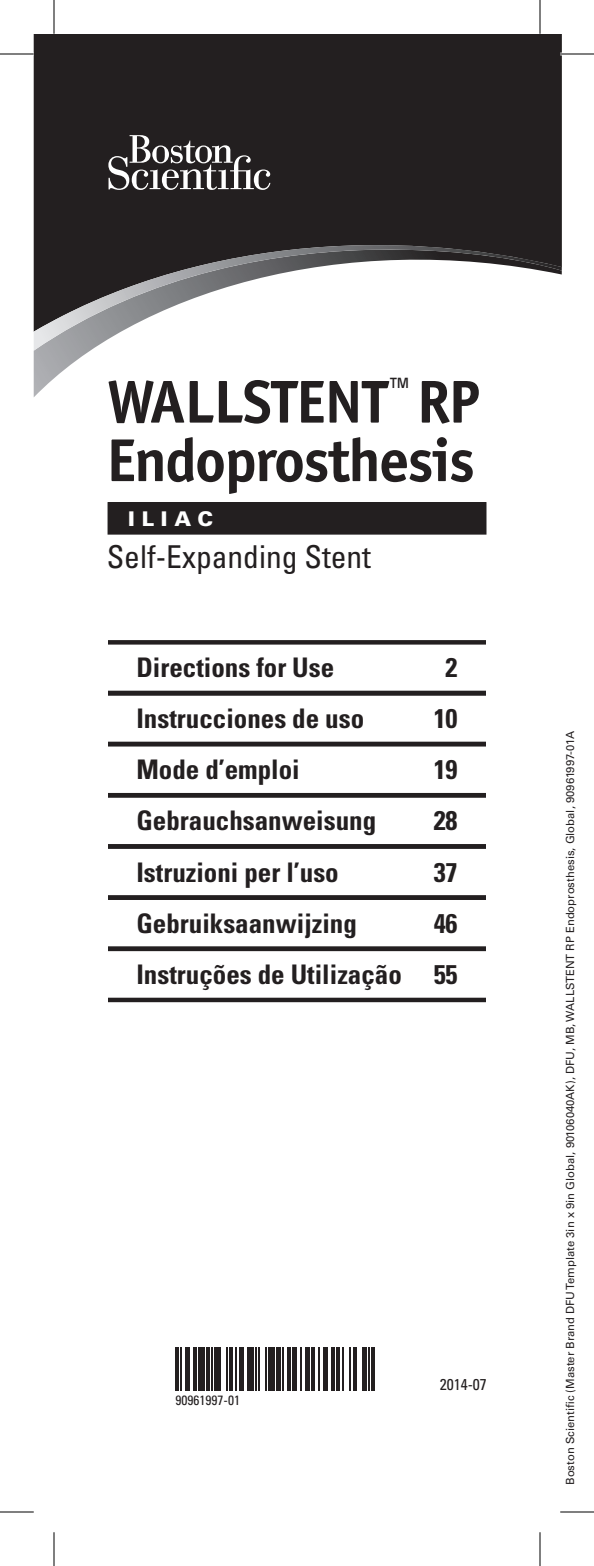
<style>
.page{position:relative;width:594px;height:1566px;background:#fff}
.page>*{position:absolute;margin:0;border:0;box-sizing:border-box;transform-origin:0 0}
.t1{font:700 60.75px/58.5px "Officina Sans Std";letter-spacing:-.03em;color:#231f20}
.t2{font:condensed 31.5px "Univers LT Std";color:#231f20}
.t3{font:700 condensed 27px/51.3px "Univers LT Std";color:#231f20;text-align:right}
.t4{font:900 20.25px "Univers LT Std";letter-spacing:.335em;color:#fff}
.t5{font:condensed 15.75px "Univers LT Std";color:#231f20}
.t6{font:condensed 13.5px "Univers LT Std";color:#231f20}
.t7{font:11.25px "Univers LT Std";color:#231f20}
</style>
<div class="page">
<hr style="left:108px;top:742px;width:378px;height:4px;background:#231f20">
<div style="left:108px;top:793px;width:378px;height:5px;background:#231f20"></div>
<div style="left:108px;top:844px;width:378px;height:5px;background:#231f20"></div>
<div style="left:108px;top:895px;width:378px;height:5px;background:#231f20"></div>
<hr style="left:108px;top:947px;width:378px;height:4px;background:#231f20">
<hr style="left:108px;top:998px;width:378px;height:4px;background:#231f20">
<div style="left:108px;top:503px;width:378px;height:31px;background:#231f20"></div>
<hr style="left:176px;top:1347px;width:3px;height:44px;background:#231f20">
<hr style="left:180px;top:1347px;width:2px;height:44px;background:#231f20">
<div style="left:185px;top:1347px;width:5px;height:44px;background:#231f20"></div>
<hr style="left:193px;top:1347px;width:4px;height:44px;background:#231f20">
<div style="left:198px;top:1347px;width:7px;height:44px;background:#231f20"></div>
<hr style="left:206px;top:1347px;width:3px;height:44px;background:#231f20">
<hr style="left:211px;top:1347px;width:2px;height:44px;background:#231f20">
<div style="left:215px;top:1347px;width:6px;height:44px;background:#231f20"></div>
<hr style="left:226px;top:1347px;width:1px;height:44px;background:#231f20">
<hr style="left:229px;top:1347px;width:3px;height:44px;background:#231f20">
<hr style="left:236px;top:1347px;width:1px;height:44px;background:#231f20">
<div style="left:239px;top:1347px;width:5px;height:44px;background:#231f20"></div>
<div style="left:247px;top:1347px;width:6px;height:44px;background:#231f20"></div>
<hr style="left:255px;top:1347px;width:2px;height:44px;background:#231f20">
<hr style="left:258px;top:1347px;width:2px;height:44px;background:#231f20">
<hr style="left:265px;top:1347px;width:1px;height:44px;background:#231f20">
<div style="left:268px;top:1347px;width:6px;height:44px;background:#231f20"></div>
<div style="left:276px;top:1347px;width:5px;height:44px;background:#231f20"></div>
<hr style="left:283px;top:1347px;width:1px;height:44px;background:#231f20">
<hr style="left:287px;top:1347px;width:4px;height:44px;background:#231f20">
<div style="left:292px;top:1347px;width:5px;height:44px;background:#231f20"></div>
<hr style="left:300px;top:1347px;width:2px;height:44px;background:#231f20">
<div style="left:305px;top:1347px;width:5px;height:44px;background:#231f20"></div>
<hr style="left:312px;top:1347px;width:3px;height:44px;background:#231f20">
<hr style="left:318px;top:1347px;width:2px;height:44px;background:#231f20">
<div style="left:323px;top:1347px;width:5px;height:44px;background:#231f20"></div>
<hr style="left:331px;top:1347px;width:3px;height:44px;background:#231f20">
<hr style="left:336px;top:1347px;width:3px;height:44px;background:#231f20">
<hr style="left:343px;top:1347px;width:1px;height:44px;background:#231f20">
<hr style="left:349px;top:1347px;width:2px;height:44px;background:#231f20">
<hr style="left:354px;top:1347px;width:3px;height:44px;background:#231f20">
<div style="left:362px;top:1347px;width:5px;height:44px;background:#231f20"></div>
<hr style="left:369px;top:1347px;width:1px;height:44px;background:#231f20">
<hr style="left:372px;top:1347px;width:3px;height:44px;background:#231f20">
<div style="left:108px;top:640px;width:378px;height:5px;background:#231f20"></div>
<div style="left:108px;top:691px;width:378px;height:5px;background:#231f20"></div>
<div style="left:34px;top:34px;width:528px;height:184px;background:#231f20"></div>
<svg style="left:34px;top:351px;width:56px;height:46px"></svg>
<svg style="left:34px;top:218px;width:528px;height:133px"></svg>
<svg style="left:108px;top:135px;width:162px;height:55px"></svg>
<hr style="left:560px;top:53px;width:34px;height:2px;background:#fff">
<hr style="left:0;top:54px;width:34px;height:1px;background:#000">
<hr style="left:560px;top:54px;width:34px;height:1px;background:#000">
<hr style="left:0;top:1512px;width:34px;height:1px;background:#000">
<hr style="left:560px;top:1512px;width:34px;height:1px;background:#000">
<hr style="left:54px;top:0;width:1px;height:34px;background:#000">
<hr style="left:54px;top:1532px;width:1px;height:34px;background:#000">
<hr style="left:540px;top:0;width:1px;height:34px;background:#000">
<hr style="left:540px;top:1532px;width:1px;height:34px;background:#000">
<h1 class="t1" style="left:107px;top:372px;width:375px">WALLSTENT<sup>™</sup>RP<br>Endoprosthesis</h1>
<p class="t4" style="left:128px;top:506px;width:86px">ILIAC</p>
<p class="t2" style="left:107px;top:537px;width:266px">Self-Expanding Stent</p>
<p class="t3" style="left:136px;top:642px;width:199px">Directions for Use</p>
<p class="t3" style="left:446px;top:642px;width:13px">2</p>
<p class="t3" style="left:136px;top:693px;width:229px">Instrucciones de uso</p>
<p class="t3" style="left:434px;top:693px;width:25px">10</p>
<p class="t3" style="left:136px;top:744px;width:165px">Mode d’emploi</p>
<p class="t3" style="left:434px;top:744px;width:25px">19</p>
<p class="t3" style="left:136px;top:795px;width:241px">Gebrauchsanweisung</p>
<p class="t3" style="left:434px;top:795px;width:25px">28</p>
<p class="t3" style="left:136px;top:846px;width:204px">Istruzioni per l’uso</p>
<p class="t3" style="left:434px;top:846px;width:25px">37</p>
<p class="t3" style="left:136px;top:897px;width:222px">Gebruiksaanwijzing</p>
<p class="t3" style="left:136px;top:897px;width:323px">46<br>Instruções de Utilização 55</p>
<p class="t6" style="left:176px;top:1391px;width:66px">90961997-01</p>
<p class="t5" style="left:440px;top:1375px;width:49px">2014-07</p>
<p class="t7" style="left:564px;top:1485px;width:756px;rotate:-90deg">Boston Scientific (Master Brand DFU Template 3in x 9in Global, 90106040AK), DFU, MB, WALLSTENT RP Endoprosthesis, Global, 90961997-01A</p>
</div>
